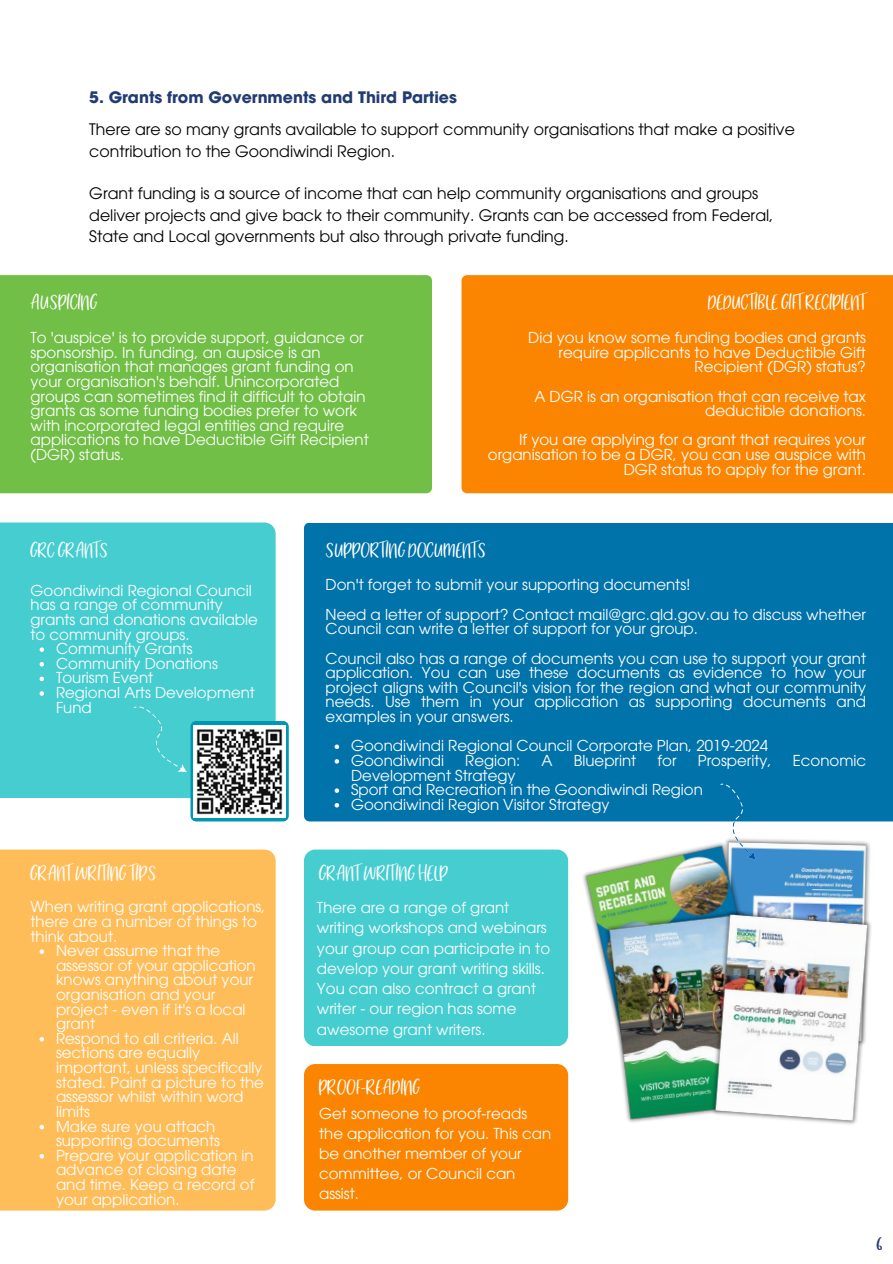
<style>
.page{position:relative;width:893px;height:1264px;background:#fff}
.page>*{position:absolute;margin:0;border:0;box-sizing:border-box;transform-origin:0 0}
.t1{font:30px "Market Saturday";color:#223b72}
.t2{font:22.5px "Market Saturday";color:#fff}
.t3{font:15.75px/21.3px "Avant Garde LT";color:#000}
.t4{font:700 15.75px "Avant Garde LT";color:#223b72}
.t5{font:15px/14.5px "Avant Garde LT";color:#fff}
</style>
<div class="page">
<div style="left:304px;top:849px;width:264px;height:197px;background:#46cdd0;border-radius:11px"></div>
<div style="left:0;top:849px;width:275px;height:361px;background:#ffbd59"></div>
<svg style="left:40px;top:949px;width:4px;height:4px"></svg>
<svg style="left:40px;top:1037px;width:4px;height:4px"></svg>
<svg style="left:40px;top:1124px;width:4px;height:5px"></svg>
<svg style="left:40px;top:1154px;width:4px;height:4px"></svg>
<div style="left:0;top:275px;width:432px;height:218px;background:#71bf46"></div>
<div style="left:461px;top:275px;width:431px;height:218px;background:#fb8500"></div>
<div style="left:304px;top:523px;width:588px;height:298px;background:#0073ab"></div>
<svg style="left:334px;top:744px;width:5px;height:5px"></svg>
<svg style="left:334px;top:759px;width:5px;height:4px"></svg>
<svg style="left:334px;top:788px;width:5px;height:5px"></svg>
<svg style="left:334px;top:803px;width:5px;height:4px"></svg>
<div style="left:0;top:522px;width:275px;height:276px;background:#46cdd0"></div>
<div style="left:190px;top:721px;width:99px;height:100px;background:#0097b2;border-radius:6px"></div>
<svg style="left:40px;top:647px;width:4px;height:5px"></svg>
<svg style="left:40px;top:662px;width:4px;height:4px"></svg>
<svg style="left:40px;top:676px;width:4px;height:5px"></svg>
<svg style="left:40px;top:691px;width:4px;height:4px"></svg>
<img style="left:193px;top:725px;width:93px;height:92px">
<svg style="left:133px;top:706px;width:54px;height:67px"></svg>
<div style="left:304px;top:1064px;width:264px;height:146px;background:#fb8500;border-radius:11px"></div>
<img style="left:774px;top:839px;width:96px;height:64px">
<img style="left:583px;top:839px;width:191px;height:120px">
<img style="left:601px;top:903px;width:106px;height:220px">
<img style="left:707px;top:903px;width:164px;height:222px">
<svg style="left:712px;top:782px;width:50px;height:81px"></svg>
<p class="t4" style="left:89px;top:87px;width:369px">5. Grants from Governments and Third Parties</p>
<p class="t3" style="left:89px;top:119px;width:707px">There are so many grants available to support community organisations that make a positive contribution to the Goondiwindi Region.</p>
<p class="t3" style="left:89px;top:183px;width:685px">Grant funding is a source of income that can help community organisations and groups deliver projects and give back to their community. Grants can be accessed from Federal,<br>State and Local governments but also through private funding.</p>
<p class="t2" style="left:31px;top:292px;width:68px">AUSPICING</p>
<p class="t5" style="left:31px;top:330px;width:340px">To 'auspice' is to provide support, guidance or sponsorship. In funding, an aupsice is an organisation that manages grant funding on your organisation's behalf. Unincorporated groups can sometimes find it difficult to obtain grants as some funding bodies prefer to work with incorporated legal entities and require applications to have Deductible Gift Recipient (DGR) status.</p>
<p class="t2" style="left:708px;top:292px;width:159px">DEDUCTIBLE GIFT RECIPIENT</p>
<p class="t5" style="left:528px;top:330px;width:339px;text-align:right">Did you know some funding bodies and grants require applicants to have Deductible Gift<br>Recipient (DGR) status?</p>
<p class="t5" style="left:534px;top:389px;width:333px;text-align:right">A DGR is an organisation that can receive tax deductible donations.</p>
<p class="t5" style="left:488px;top:432px;width:379px;text-align:right">If you are applying for a grant that requires your organisation to be a DGR, you can use auspice with<br>DGR status to apply for the grant.</p>
<p class="t2" style="left:31px;top:540px;width:79px">GRC GRANTS</p>
<p class="t5" style="left:31px;top:583px;width:229px">Goondiwindi Regional Council has a range of community grants and donations available to community groups.</p>
<p class="t5" style="left:56px;top:641px;width:138px">Community Grants</p>
<p class="t5" style="left:56px;top:656px;width:163px">Community Donations</p>
<p class="t5" style="left:56px;top:670px;width:99px">Tourism Event</p>
<p class="t5" style="left:56px;top:685px;width:200px">Regional Arts Development<br>Fund</p>
<p class="t2" style="left:31px;top:862px;width:128px">GRANT WRITING TIPS</p>
<p class="t5" style="left:31px;top:899px;width:236px">When writing grant applications, there are a number of things to think about.</p>
<p class="t5" style="left:56px;top:943px;width:201px">Never assume that the assessor of your application knows anything about your organisation and your project - even if it's a local grant</p>
<p class="t5" style="left:56px;top:1031px;width:209px">Respond to all criteria. All sections are equally important, unless specifically stated. Paint a picture to the assessor whilst within word limits</p>
<p class="t5" style="left:56px;top:1118px;width:165px">Make sure you attach supporting documents</p>
<p class="t5" style="left:56px;top:1147px;width:200px">Prepare your application in advance of closing date and time. Keep a record of your application.</p>
<p class="t2" style="left:325px;top:540px;width:162px">SUPPORTING DOCUMENTS</p>
<p class="t5" style="left:325px;top:577px;width:366px">Don't forget to submit your supporting documents!</p>
<p class="t5" style="left:325px;top:607px;width:542px">Need a letter of support? Contact mail@grc.qld.gov.au to discuss whether<br>Council can write a letter of support for your group.</p>
<p class="t5" style="left:325px;top:650px;width:542px;text-align:justify">Council also has a range of documents you can use to support your grant application. You can use these documents as evidence to how your project aligns with Council's vision for the region and what our community needs. Use them in your application as supporting documents and examples in your answers.</p>
<p class="t5" style="left:351px;top:738px;width:418px">Goondiwindi Regional Council Corporate Plan, 2019-2024</p>
<p class="t5" style="left:351px;top:753px;width:94px">Goondiwindi</p>
<p class="t5" style="left:465px;top:753px;width:57px">Region:</p>
<p class="t5" style="left:541px;top:753px;width:13px">A</p>
<p class="t5" style="left:574px;top:753px;width:64px">Blueprint</p>
<p class="t5" style="left:657px;top:753px;width:21px">for</p>
<p class="t5" style="left:697px;top:753px;width:75px">Prosperity,</p>
<p class="t5" style="left:792px;top:753px;width:75px">Economic</p>
<p class="t5" style="left:351px;top:767px;width:166px">Development Strategy</p>
<p class="t5" style="left:351px;top:782px;width:353px">Sport and Recreation in the Goondiwindi Region</p>
<p class="t5" style="left:351px;top:797px;width:260px">Goondiwindi Region Visitor Strategy</p>
<p class="t2" style="left:319px;top:862px;width:131px">GRANT WRITING HELP</p>
<p class="t5" style="left:317px;top:897px;width:235px;line-height:20.2px">There are a range of grant writing workshops and webinars your group can participate in to develop your grant writing skills.<br>You can also contract a grant writer - our region has some awesome grant writers.</p>
<p class="t2" style="left:319px;top:1076px;width:103px">PROOF-READING</p>
<p class="t5" style="left:319px;top:1102px;width:233px;line-height:20.2px">Get someone to proof-reads the application for you. This can be another member of your committee, or Council can assist.</p>
<p class="t1" style="left:876px;top:1226px;width:8px">6</p>
</div>
